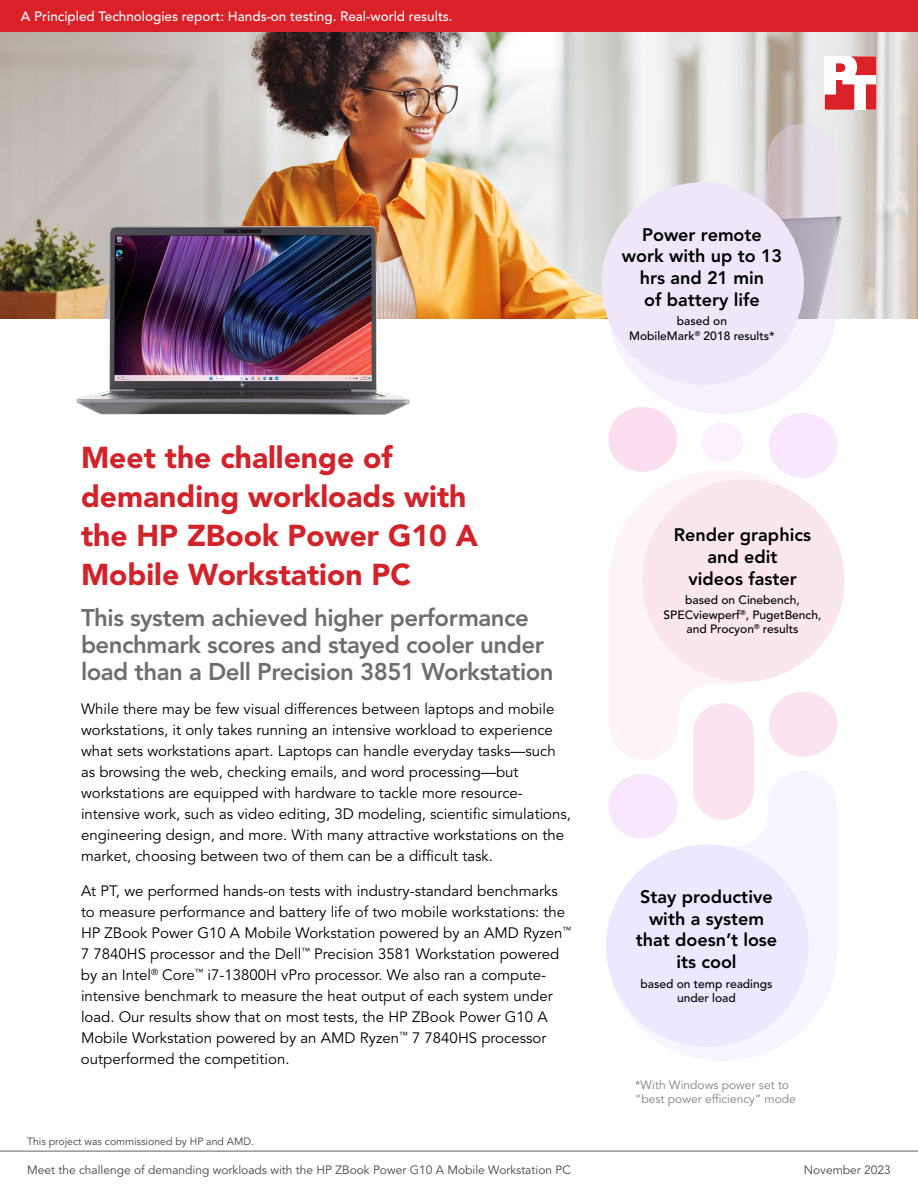
<style>
.page{position:relative;width:918px;height:1188px;background:#fff}
.page>*{position:absolute;margin:0;border:0;box-sizing:border-box;transform-origin:0 0}
.t1{font:900 30px/39px "Avenir LT Pro";color:#d2232a}
.t2{font:800 24px/27px "Avenir LT Pro";letter-spacing:-.02em;color:#6d6e71}
.t3{font:800 18px/21.6px "Avenir LT Pro";color:#000;text-align:center}
.t4{font:15px/21px "Avenir LT Pro";color:#000}
.t5{font:500 13.5px "Avenir LT Pro";color:#fff}
.t6{font:500 12px/14.4px "Avenir LT Pro";color:#000;text-align:center}
.t7{font:12px "Avenir LT Pro";color:#464547}
.t8{font:12px/14.4px "Avenir LT Pro";color:#808285}
.t9{font:10.5px "Avenir LT Pro";color:#414042}
</style>
<div class="page">
<img style="left:0;top:33px;width:918px;height:286px">
<svg style="left:610px;top:470px;width:228px;height:289px;fill:#fdf4f9"></svg>
<div style="left:769px;top:692px;width:69px;height:65px;background:#fce3f2;border-radius:50%"></div>
<div style="left:608px;top:407px;width:69px;height:65px;background:#fbdeef;border-radius:50%"></div>
<div style="left:769px;top:413px;width:69px;height:65px;background:#f9e6ff;border-radius:50%"></div>
<svg style="left:608px;top:774px;width:201px;height:273px"></svg>
<svg style="left:608px;top:124px;width:229px;height:290px"></svg>
<div style="left:693px;top:703px;width:61px;height:117px;background:#fce3f2;border-radius:29px"></div>
<div style="left:701px;top:422px;width:43px;height:40px;background:#fcf1ff;border-radius:50%"></div>
<div style="left:602px;top:182px;width:202px;height:203px;background:#efe6fa;border-radius:50%"></div>
<div style="left:642px;top:479px;width:202px;height:203px;background:#fae7ee;border-radius:50%"></div>
<div style="left:606px;top:844px;width:202px;height:203px;background:#ebe8ff;border-radius:50%"></div>
<img style="left:74px;top:223px;width:340px;height:192px">
<hr style="left:0;top:1151px;width:918px;height:1px;background:#616264">
<div style="left:0;top:0;width:918px;height:32px;background:#da2128"></div>
<svg style="left:825px;top:56px;width:51px;height:54px"></svg>
<p class="t5" style="left:21px;top:9px;width:433px">A Principled Technologies report: Hands-on testing. Real-world results.</p>
<h1 class="t1" style="left:81px;top:438px;width:399px">Meet the challenge of demanding workloads with the HP ZBook Power G10 A<br>Mobile Workstation PC</h1>
<h2 class="t2" style="left:81px;top:604px;width:474px">This system achieved higher performance benchmark scores and stayed cooler under load than a Dell Precision 3851 Workstation</h2>
<p class="t4" style="left:81px;top:699px;width:492px">While there may be few visual differences between laptops and mobile workstations, it only takes running an intensive workload to experience what sets workstations apart. Laptops can handle everyday tasks—such as browsing the web, checking emails, and word processing—but workstations are equipped with hardware to tackle more resource&shy;intensive work, such as video editing, 3D modeling, scientific simulations, engineering design, and more. With many attractive workstations on the market, choosing between two of them can be a difficult task.</p>
<p class="t4" style="left:81px;top:880px;width:492px">At PT, we performed hands-on tests with industry-standard benchmarks to measure performance and battery life of two mobile workstations: the HP ZBook Power G10 A Mobile Workstation powered by an AMD Ryzen<sup>™ </sup>7 7840HS processor and the Dell<sup>™</sup> Precision 3581 Workstation powered by an Intel<sup>®</sup> Core<sup>™</sup> i7-13800H vPro processor. We also ran a compute&shy;intensive benchmark to measure the heat output of each system under load. Our results show that on most tests, the HP ZBook Power G10 A Mobile Workstation powered by an AMD Ryzen<sup>™</sup> 7 7840HS processor outperformed the competition.</p>
<p class="t9" style="left:27px;top:1135px;width:229px">This project was commissioned by HP and AMD.</p>
<p class="t7" style="left:27px;top:1163px;width:545px">Meet the challenge of demanding workloads with the HP ZBook Power G10 A Mobile Workstation PC</p>
<p class="t3" style="left:622px;top:224px;width:162px">Power remote work with up to 13 hrs and 21 min<br>of battery life</p>
<p class="t6" style="left:629px;top:314px;width:147px">based on<br>MobileMark<sup>®</sup> 2018 results*</p>
<p class="t3" style="left:674px;top:524px;width:139px">Render graphics and edit<br>videos faster</p>
<p class="t6" style="left:664px;top:593px;width:159px">based on Cinebench,<br>SPECviewperf<sup>®</sup>, PugetBench, and Procyon<sup>®</sup> results</p>
<p class="t3" style="left:636px;top:886px;width:143px">Stay productive with a system that doesn’t lose its cool</p>
<p class="t6" style="left:640px;top:977px;width:134px">based on temp readings under load</p>
<p class="t8" style="left:635px;top:1078px;width:162px">*With Windows power set to “best power efficiency” mode</p>
<p class="t7" style="left:804px;top:1163px;width:89px">November 2023</p>
</div>
